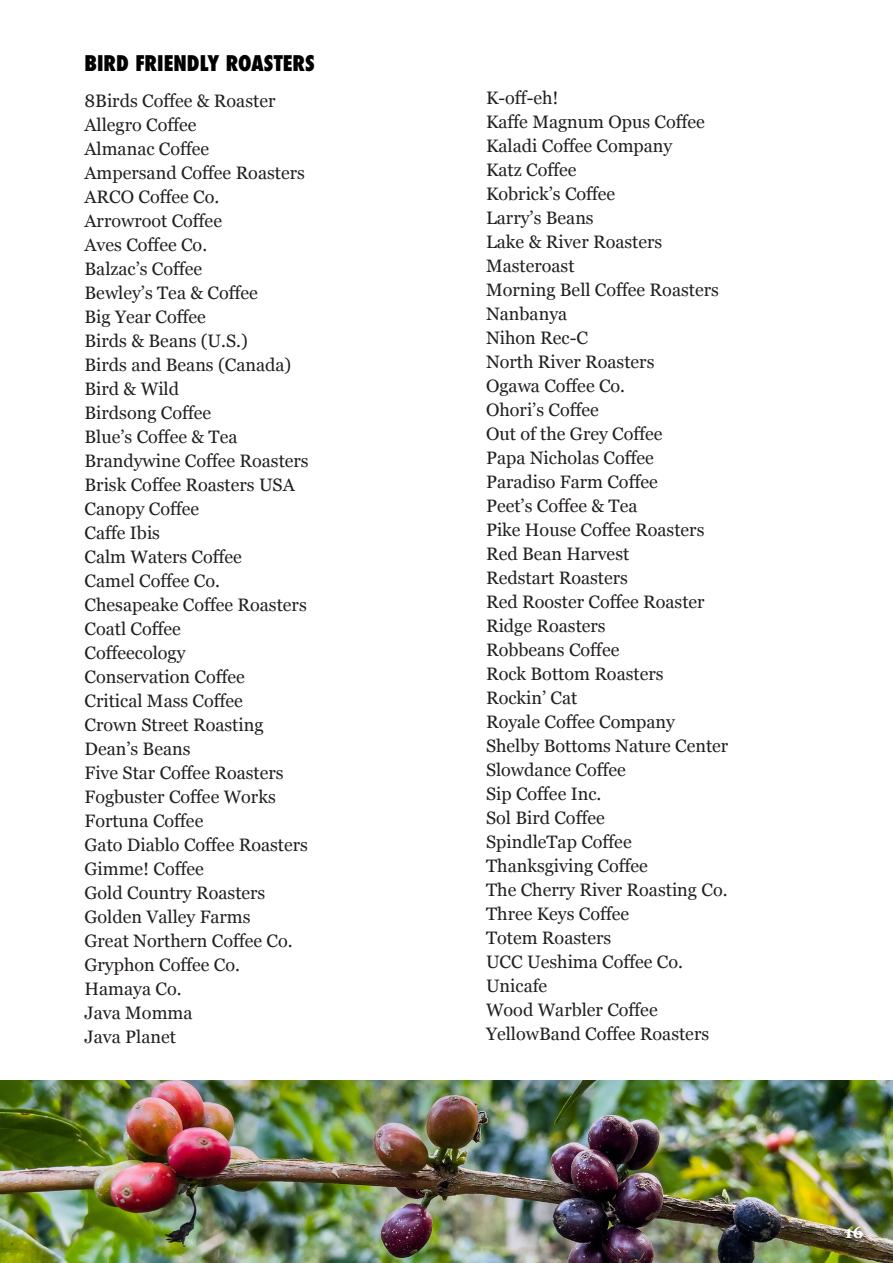
<style>
.page{position:relative;width:893px;height:1263px;background:#fff}
.page>*{position:absolute;margin:0;border:0;box-sizing:border-box;transform-origin:0 0}
.Paragraph{font:800 condensed 21px "Futura";color:#000}
.Paragraph-2{font:18px "Georgia";color:#231f20}
.Page_Section_Title_-_Black{font:700 16.5px "Georgia";color:#fff}
</style>
<div class="page">
<img style="left:0;top:1080px;width:893px;height:183px">
<p class="Paragraph" style="left:85px;top:49px;width:232px">BIRD FRIENDLY ROASTERS</p>
<p class="Paragraph-2" style="left:85px;top:88px;width:192px">8Birds Coffee &amp; Roaster</p>
<p class="Paragraph-2" style="left:85px;top:112px;width:113px">Allegro Coffee</p>
<p class="Paragraph-2" style="left:85px;top:136px;width:126px">Almanac Coffee</p>
<p class="Paragraph-2" style="left:85px;top:160px;width:222px">Ampersand Coffee Roasters</p>
<p class="Paragraph-2" style="left:85px;top:184px;width:136px">ARCO Coffee Co.</p>
<p class="Paragraph-2" style="left:85px;top:208px;width:139px">Arrowroot Coffee</p>
<p class="Paragraph-2" style="left:85px;top:232px;width:124px">Aves Coffee Co.</p>
<p class="Paragraph-2" style="left:85px;top:256px;width:119px">Balzac’s Coffee</p>
<p class="Paragraph-2" style="left:85px;top:280px;width:175px">Bewley’s Tea &amp; Coffee</p>
<p class="Paragraph-2" style="left:85px;top:304px;width:123px">Big Year Coffee</p>
<p class="Paragraph-2" style="left:85px;top:328px;width:165px">Birds &amp; Beans (U.S.)</p>
<p class="Paragraph-2" style="left:85px;top:352px;width:208px">Birds and Beans (Canada)</p>
<p class="Paragraph-2" style="left:85px;top:376px;width:96px">Bird &amp; Wild</p>
<p class="Paragraph-2" style="left:85px;top:400px;width:128px">Birdsong Coffee</p>
<p class="Paragraph-2" style="left:85px;top:424px;width:154px">Blue’s Coffee &amp; Tea</p>
<p class="Paragraph-2" style="left:85px;top:448px;width:226px">Brandywine Coffee Roasters</p>
<p class="Paragraph-2" style="left:85px;top:472px;width:212px">Brisk Coffee Roasters USA</p>
<p class="Paragraph-2" style="left:85px;top:496px;width:116px">Canopy Coffee</p>
<p class="Paragraph-2" style="left:85px;top:520px;width:77px">Caffe Ibis</p>
<p class="Paragraph-2" style="left:85px;top:544px;width:159px">Calm Waters Coffee</p>
<p class="Paragraph-2" style="left:85px;top:568px;width:137px">Camel Coffee Co.</p>
<p class="Paragraph-2" style="left:85px;top:592px;width:224px">Chesapeake Coffee Roasters</p>
<p class="Paragraph-2" style="left:85px;top:616px;width:98px">Coatl Coffee</p>
<p class="Paragraph-2" style="left:85px;top:640px;width:103px">Coffeecology</p>
<p class="Paragraph-2" style="left:85px;top:664px;width:162px">Conservation Coffee</p>
<p class="Paragraph-2" style="left:85px;top:688px;width:160px">Critical Mass Coffee</p>
<p class="Paragraph-2" style="left:85px;top:712px;width:180px">Crown Street Roasting</p>
<p class="Paragraph-2" style="left:85px;top:736px;width:108px">Dean’s Beans</p>
<p class="Paragraph-2" style="left:85px;top:760px;width:201px">Five Star Coffee Roasters</p>
<p class="Paragraph-2" style="left:85px;top:784px;width:193px">Fogbuster Coffee Works</p>
<p class="Paragraph-2" style="left:85px;top:808px;width:120px">Fortuna Coffee</p>
<p class="Paragraph-2" style="left:85px;top:832px;width:225px">Gato Diablo Coffee Roasters</p>
<p class="Paragraph-2" style="left:85px;top:856px;width:121px">Gimme! Coffee</p>
<p class="Paragraph-2" style="left:85px;top:880px;width:182px">Gold Country Roasters</p>
<p class="Paragraph-2" style="left:85px;top:904px;width:168px">Golden Valley Farms</p>
<p class="Paragraph-2" style="left:85px;top:928px;width:210px">Great Northern Coffee Co.</p>
<p class="Paragraph-2" style="left:85px;top:952px;width:157px">Gryphon Coffee Co.</p>
<p class="Paragraph-2" style="left:85px;top:976px;width:99px">Hamaya Co.</p>
<p class="Paragraph-2" style="left:85px;top:1000px;width:109px">Java Momma</p>
<p class="Paragraph-2" style="left:85px;top:1024px;width:93px">Java Planet</p>
<p class="Paragraph-2" style="left:486px;top:84px;width:74px">K-off-eh!</p>
<p class="Paragraph-2" style="left:486px;top:108px;width:220px">Kaffe Magnum Opus Coffee</p>
<p class="Paragraph-2" style="left:486px;top:132px;width:188px">Kaladi Coffee Company</p>
<p class="Paragraph-2" style="left:486px;top:156px;width:92px">Katz Coffee</p>
<p class="Paragraph-2" style="left:486px;top:180px;width:131px">Kobrick’s Coffee</p>
<p class="Paragraph-2" style="left:486px;top:204px;width:109px">Larry’s Beans</p>
<p class="Paragraph-2" style="left:486px;top:228px;width:178px">Lake &amp; River Roasters</p>
<p class="Paragraph-2" style="left:486px;top:252px;width:90px">Masteroast</p>
<p class="Paragraph-2" style="left:486px;top:276px;width:234px">Morning Bell Coffee Roasters</p>
<p class="Paragraph-2" style="left:486px;top:300px;width:83px">Nanbanya</p>
<p class="Paragraph-2" style="left:486px;top:324px;width:104px">Nihon Rec-C</p>
<p class="Paragraph-2" style="left:486px;top:348px;width:170px">North River Roasters</p>
<p class="Paragraph-2" style="left:486px;top:372px;width:141px">Ogawa Coffee Co.</p>
<p class="Paragraph-2" style="left:486px;top:396px;width:114px">Ohori’s Coffee</p>
<p class="Paragraph-2" style="left:486px;top:420px;width:178px">Out of the Grey Coffee</p>
<p class="Paragraph-2" style="left:486px;top:444px;width:169px">Papa Nicholas Coffee</p>
<p class="Paragraph-2" style="left:486px;top:468px;width:173px">Paradiso Farm Coffee</p>
<p class="Paragraph-2" style="left:486px;top:492px;width:153px">Peet’s Coffee &amp; Tea</p>
<p class="Paragraph-2" style="left:486px;top:516px;width:220px">Pike House Coffee Roasters</p>
<p class="Paragraph-2" style="left:486px;top:540px;width:145px">Red Bean Harvest</p>
<p class="Paragraph-2" style="left:486px;top:564px;width:143px">Redstart Roasters</p>
<p class="Paragraph-2" style="left:486px;top:588px;width:220px">Red Rooster Coffee Roaster</p>
<p class="Paragraph-2" style="left:486px;top:612px;width:121px">Ridge Roasters</p>
<p class="Paragraph-2" style="left:486px;top:636px;width:135px">Robbeans Coffee</p>
<p class="Paragraph-2" style="left:486px;top:660px;width:179px">Rock Bottom Roasters</p>
<p class="Paragraph-2" style="left:486px;top:684px;width:93px">Rockin’ Cat</p>
<p class="Paragraph-2" style="left:486px;top:708px;width:191px">Royale Coffee Company</p>
<p class="Paragraph-2" style="left:486px;top:732px;width:244px">Shelby Bottoms Nature Center</p>
<p class="Paragraph-2" style="left:486px;top:756px;width:141px">Slowdance Coffee</p>
<p class="Paragraph-2" style="left:486px;top:780px;width:117px">Sip Coffee Inc.</p>
<p class="Paragraph-2" style="left:486px;top:804px;width:120px">Sol Bird Coffee</p>
<p class="Paragraph-2" style="left:486px;top:828px;width:147px">SpindleTap Coffee</p>
<p class="Paragraph-2" style="left:486px;top:852px;width:163px">Thanksgiving Coffee</p>
<p class="Paragraph-2" style="left:486px;top:876px;width:243px">The Cherry River Roasting Co.</p>
<p class="Paragraph-2" style="left:486px;top:900px;width:145px">Three Keys Coffee</p>
<p class="Paragraph-2" style="left:486px;top:924px;width:127px">Totem Roasters</p>
<p class="Paragraph-2" style="left:486px;top:948px;width:198px">UCC Ueshima Coffee Co.</p>
<p class="Paragraph-2" style="left:486px;top:972px;width:63px">Unicafe</p>
<p class="Paragraph-2" style="left:486px;top:996px;width:173px">Wood Warbler Coffee</p>
<p class="Paragraph-2" style="left:486px;top:1020px;width:225px">YellowBand Coffee Roasters</p>
<p class="Page_Section_Title_-_Black" style="left:845px;top:1219px;width:20px">16</p>
</div>
